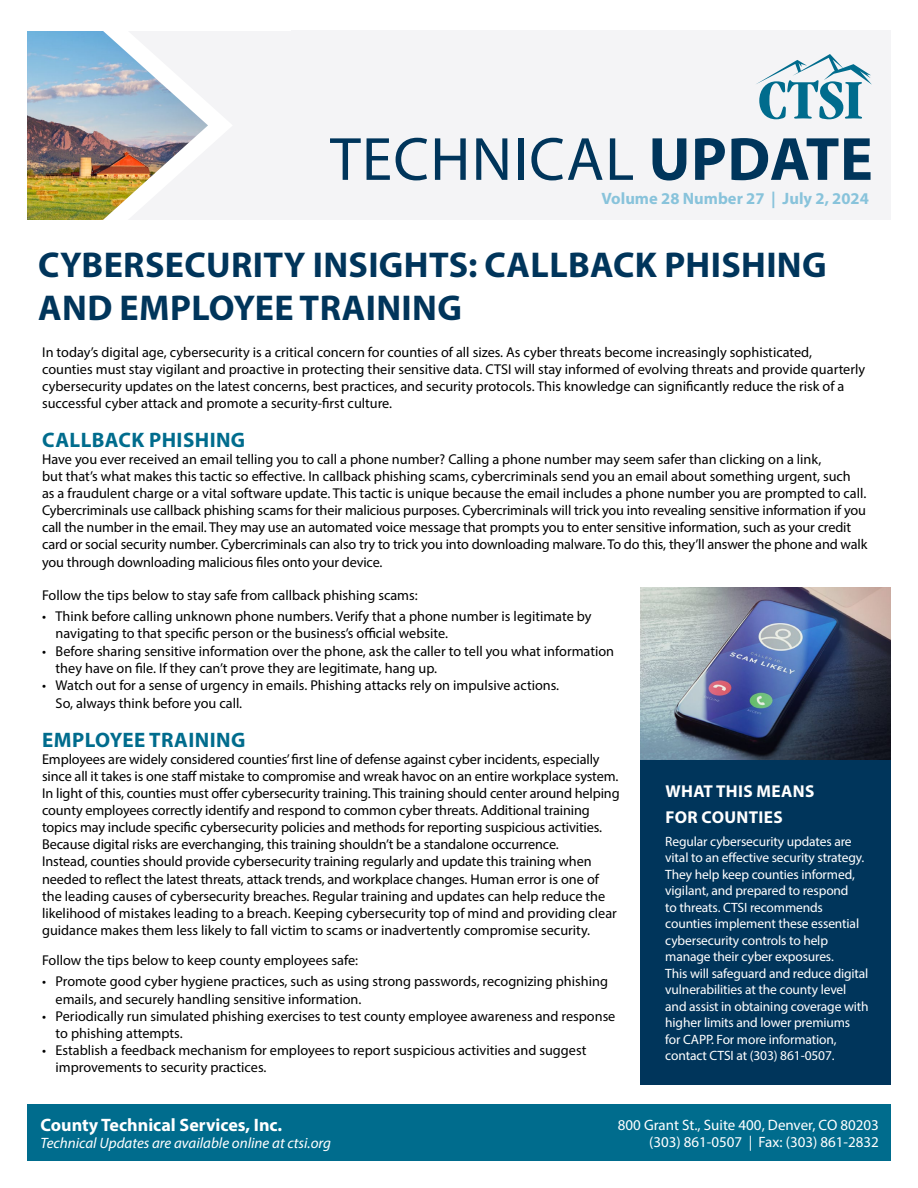
<style>
.page{position:relative;width:918px;height:1188px;background:#fff}
.page>*{position:absolute;margin:0;border:0;box-sizing:border-box;transform-origin:0 0}
.t1{font:61.5px "Myriad Pro";letter-spacing:.02em;color:#00355b}
.t2{font:700 36px/43.2px "Myriad Pro";letter-spacing:.01em;color:#00355b}
.t3{font:700 21px "Myriad Pro";letter-spacing:.02em;color:#006c8d}
.t4{font:700 18px "Myriad Pro";color:#fff}
.t5{font:700 17.25px/25.2px "Myriad Pro";letter-spacing:.02em;color:#fff}
.t6{font:700 16.5px "Myriad Pro";color:#88c3db}
.t7{font:15px/17.2px "Myriad Pro";color:#fff;text-align:right}
.t8{font:italic 15px "Myriad Pro";color:#fff}
.t9{font:14.25px/17.1px "Myriad Pro";color:#000}
.t10{font:13.5px/16.5px "Myriad Pro";letter-spacing:-.01em;color:#fff}
.s1{font-weight:700}
</style>
<div class="page">
<div style="left:27px;top:31px;width:864px;height:189px;background:#f4f4f6"></div>
<svg style="left:208px;top:104px;width:24px;height:42px"></svg>
<div style="left:27px;top:1105px;width:864px;height:56px;background:#006c8d"></div>
<img style="left:27px;top:31px;width:181px;height:189px">
<svg style="left:756px;top:54px;width:116px;height:65px"></svg>
<div style="left:640px;top:759px;width:251px;height:325px;background:#00355b"></div>
<img style="left:640px;top:588px;width:251px;height:171px">
<h1 class="t1" style="left:330px;top:121px;width:544px">TECHNICAL <span class="s1">UPDATE</span></h1>
<p class="t6" style="left:602px;top:187px;width:269px">Volume 28 Number 27 | July 2, 2024</p>
<h2 class="t2" style="left:38px;top:242px;width:790px">CYBERSECURITY INSIGHTS: CALLBACK PHISHING<br>AND EMPLOYEE TRAINING</h2>
<p class="t9" style="left:42px;top:343px;width:825px">In today’s digital age, cybersecurity is a critical concern for counties of all sizes. As cyber threats become increasingly sophisticated, counties must stay vigilant and proactive in protecting their sensitive data. CTSI will stay informed of evolving threats and provide quarterly cybersecurity updates on the latest concerns, best practices, and security protocols. This knowledge can significantly reduce the risk of a successful cyber attack and promote a security-first culture.</p>
<h3 class="t3" style="left:42px;top:426px;width:204px">CALLBACK PHISHING</h3>
<p class="t9" style="left:42px;top:450px;width:827px">Have you ever received an email telling you to call a phone number? Calling a phone number may seem safer than clicking on a link,<br>but that’s what makes this tactic so effective. In callback phishing scams, cybercriminals send you an email about something urgent, such<br>as a fraudulent charge or a vital software update. This tactic is unique because the email includes a phone number you are prompted to call.<br>Cybercriminals use callback phishing scams for their malicious purposes. Cybercriminals will trick you into revealing sensitive information if you call the number in the email. They may use an automated voice message that prompts you to enter sensitive information, such as your credit card or social security number. Cybercriminals can also try to trick you into downloading malware. To do this, they’ll answer the phone and walk you through downloading malicious files onto your device.</p>
<p class="t9" style="left:42px;top:587px;width:377px">Follow the tips below to stay safe from callback phishing scams:</p>
<p class="t9" style="left:56px;top:608px;width:537px;text-indent:-13px">• Think before calling unknown phone numbers. Verify that a phone number is legitimate by navigating to that specific person or the business’s official website.</p>
<p class="t9" style="left:56px;top:642px;width:560px;text-indent:-13px">• Before sharing sensitive information over the phone, ask the caller to tell you what information they have on file. If they can’t prove they are legitimate, hang up.</p>
<p class="t9" style="left:56px;top:676px;width:505px;line-height:18px;text-indent:-13px">• Watch out for a sense of urgency in emails. Phishing attacks rely on impulsive actions.<br>So, always think before you call.</p>
<h3 class="t3" style="left:42px;top:726px;width:205px">EMPLOYEE TRAINING</h3>
<p class="t9" style="left:42px;top:750px;width:579px">Employees are widely considered counties’ first line of defense against cyber incidents, especially since all it takes is one staff mistake to compromise and wreak havoc on an entire workplace system.<br>In light of this, counties must offer cybersecurity training. This training should center around helping county employees correctly identify and respond to common cyber threats. Additional training topics may include specific cybersecurity policies and methods for reporting suspicious activities.<br>Because digital risks are everchanging, this training shouldn’t be a standalone occurrence.<br>Instead, counties should provide cybersecurity training regularly and update this training when needed to reflect the latest threats, attack trends, and workplace changes. Human error is one of the leading causes of cybersecurity breaches. Regular training and updates can help reduce the likelihood of mistakes leading to a breach. Keeping cybersecurity top of mind and providing clear guidance makes them less likely to fall victim to scams or inadvertently compromise security.</p>
<p class="t9" style="left:42px;top:952px;width:318px">Follow the tips below to keep county employees safe:</p>
<p class="t9" style="left:56px;top:973px;width:554px;text-indent:-13px">• Promote good cyber hygiene practices, such as using strong passwords, recognizing phishing emails, and securely handling sensitive information.</p>
<p class="t9" style="left:56px;top:1007px;width:561px;text-indent:-13px">• Periodically run simulated phishing exercises to test county employee awareness and response to phishing attempts.</p>
<p class="t9" style="left:56px;top:1041px;width:532px;text-indent:-13px">• Establish a feedback mechanism for employees to report suspicious activities and suggest improvements to security practices.</p>
<p class="t5" style="left:665px;top:778px;width:150px">WHAT THIS MEANS<br>FOR COUNTIES</p>
<p class="t10" style="left:665px;top:833px;width:205px">Regular cybersecurity updates are vital to an effective security strategy.<br>They help keep counties informed, vigilant, and prepared to respond<br>to threats. CTSI recommends counties implement these essential cybersecurity controls to help manage their cyber exposures.<br>This will safeguard and reduce digital vulnerabilities at the county level and assist in obtaining coverage with higher limits and lower premiums for CAPP. For more information, contact CTSI at (303) 861-0507.</p>
<p class="t4" style="left:40px;top:1113px;width:243px">County Technical Services, Inc.</p>
<p class="t8" style="left:40px;top:1134px;width:292px">Technical Updates are available online at ctsi.org</p>
<p class="t7" style="left:618px;top:1116px;width:263px">800 Grant St., Suite 400, Denver, CO 80203 (303) 861-0507 | Fax: (303) 861-2832</p>
</div>
